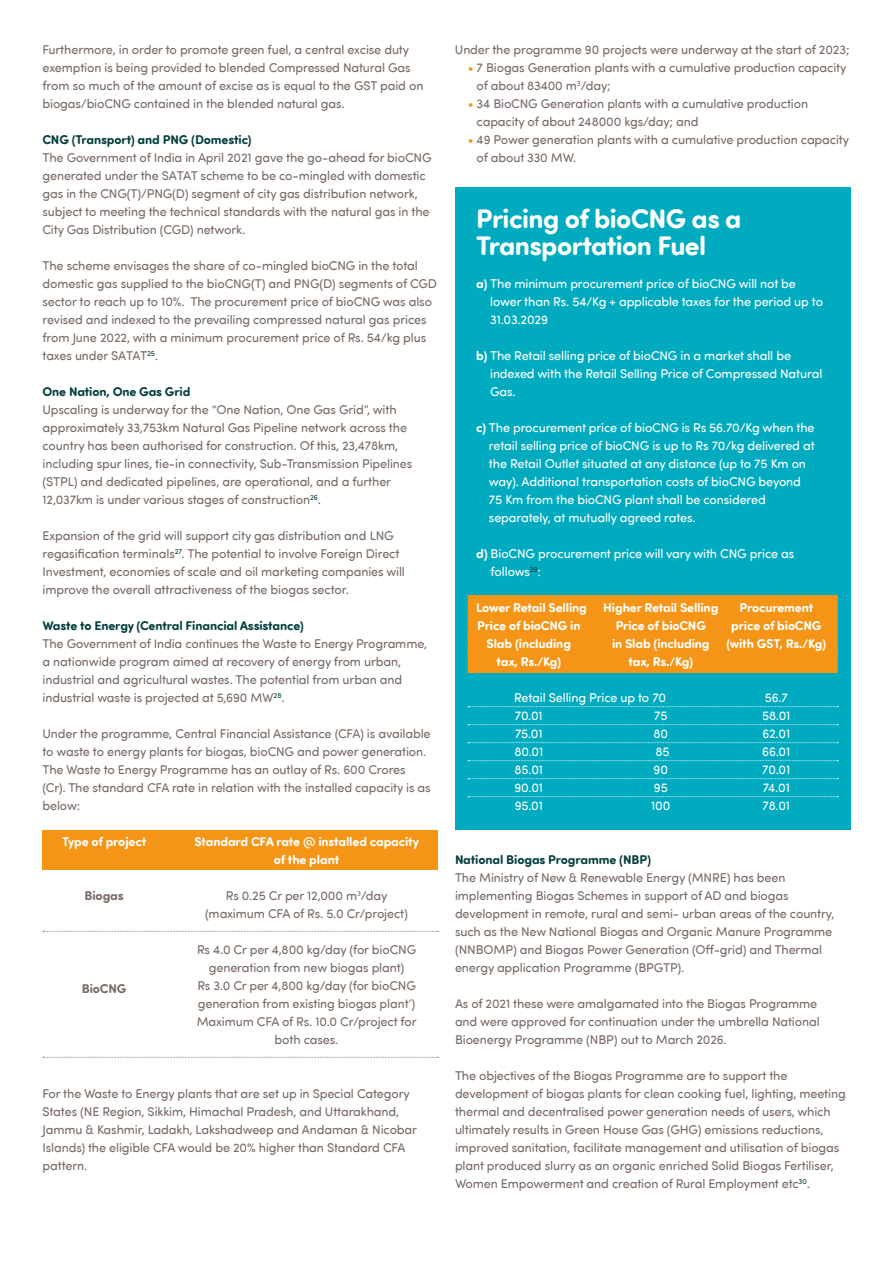
<style>
.page{position:relative;width:893px;height:1263px;background:#fff}
.page>*{position:absolute;margin:0;border:0;box-sizing:border-box;transform-origin:0 0}
.t1{font:700 27px/27px "Sofia Pro Soft";letter-spacing:-.02em;color:#fff}
.t2{font:12.75px/18px "Sofia Pro Soft";letter-spacing:-.01em;color:#7a6d67}
.t3{font:12.75px/18px "Sofia Pro Soft";letter-spacing:-.01em;color:#fff}
.t4{font:700 12.75px/18px "Sofia Pro Soft";letter-spacing:-.01em;color:#fff;text-align:center}
.t5{font:700 12.75px "Sofia Pro Soft";letter-spacing:-.01em;color:#05403d}
.t6{font:700 12.75px "Sofia Pro Soft";letter-spacing:-.01em;color:#7a6d67}
.s1{color:#f49517}
.s2{font-weight:700}
</style>
<div class="page">
<div style="left:43px;top:830px;width:395px;height:40px;background:#f49517"></div>
<svg style="left:43px;top:931px;width:396px;height:1px"></svg>
<svg style="left:43px;top:1057px;width:396px;height:1px"></svg>
<div style="left:455px;top:187px;width:395px;height:643px;background:#00abbf"></div>
<div style="left:468px;top:595px;width:370px;height:24px;background:#f49517"></div>
<div style="left:468px;top:613px;width:370px;height:24px;background:#f49517"></div>
<div style="left:468px;top:631px;width:370px;height:24px;background:#f49517"></div>
<div style="left:468px;top:649px;width:370px;height:24px;background:#f49517"></div>
<svg style="left:468px;top:706px;width:370px;height:1px"></svg>
<svg style="left:468px;top:724px;width:370px;height:1px"></svg>
<svg style="left:468px;top:742px;width:370px;height:1px"></svg>
<svg style="left:468px;top:760px;width:370px;height:1px"></svg>
<svg style="left:468px;top:778px;width:370px;height:1px"></svg>
<svg style="left:468px;top:796px;width:370px;height:1px"></svg>
<p class="t2" style="left:43px;top:41px;width:382px">Furthermore, in order to promote green fuel, a central excise duty exemption is being provided to blended Compressed Natural Gas from so much of the amount of excise as is equal to the GST paid on biogas/bioCNG contained in the blended natural gas.</p>
<p class="t5" style="left:43px;top:134px;width:211px">CNG (Transport) and PNG (Domestic)</p>
<p class="t2" style="left:43px;top:149px;width:390px">The Government of India in April 2021 gave the go-ahead for bioCNG generated under the SATAT scheme to be co-mingled with domestic gas in the CNG(T)/PNG(D) segment of city gas distribution network, subject to meeting the technical standards with the natural gas in the City Gas Distribution (CGD) network.</p>
<p class="t2" style="left:43px;top:257px;width:396px">The scheme envisages the share of co-mingled bioCNG in the total domestic gas supplied to the bioCNG(T) and PNG(D) segments of CGD sector to reach up to 10%. The procurement price of bioCNG was also revised and indexed to the prevailing compressed natural gas prices from June 2022, with a minimum procurement price of Rs. 54/kg plus taxes under SATAT<sup>25</sup>.</p>
<p class="t5" style="left:43px;top:386px;width:149px">One Nation, One Gas Grid</p>
<p class="t2" style="left:43px;top:401px;width:371px">Upscaling is underway for the “One Nation, One Gas Grid”, with approximately 33,753km Natural Gas Pipeline network across the country has been authorised for construction. Of this, 23,478km, including spur lines, tie-in connectivity, Sub-Transmission Pipelines (STPL) and dedicated pipelines, are operational, and a further 12,037km is under various stages of construction<sup>26</sup>.</p>
<p class="t2" style="left:43px;top:527px;width:364px">Expansion of the grid will support city gas distribution and LNG regasification terminals<sup>27</sup>. The potential to involve Foreign Direct Investment, economies of scale and oil marketing companies will improve the overall attractiveness of the biogas sector.</p>
<p class="t5" style="left:43px;top:620px;width:263px">Waste to Energy (Central Financial Assistance)</p>
<p class="t2" style="left:43px;top:635px;width:386px">The Government of India continues the Waste to Energy Programme, a nationwide program aimed at recovery of energy from urban, industrial and agricultural wastes. The potential from urban and industrial waste is projected at 5,690 MW<sup>28</sup>.</p>
<p class="t2" style="left:43px;top:725px;width:390px">Under the programme, Central Financial Assistance (CFA) is available to waste to energy plants for biogas, bioCNG and power generation.<br>The Waste to Energy Programme has an outlay of Rs. 600 Crores (Cr). The standard CFA rate in relation with the installed capacity is as below:</p>
<p class="t4" style="left:62px;top:833px;width:85px">Type of project</p>
<p class="t4" style="left:195px;top:833px;width:226px">Standard CFA rate @ installed capacity of the plant</p>
<p class="t6" style="left:84px;top:890px;width:41px">Biogas</p>
<p class="t2" style="left:205px;top:887px;width:204px;text-align:center">Rs 0.25 Cr per 12,000 m<sup>3</sup>/day (maximum CFA of Rs. 5.0 Cr/project)</p>
<p class="t2" style="left:197px;top:941px;width:221px;text-align:center">Rs 4.0 Cr per 4,800 kg/day (for bioCNG generation from new biogas plant)<br>Rs 3.0 Cr per 4,800 kg/day (for bioCNG</p>
<p class="t6" style="left:82px;top:983px;width:46px">BioCNG</p>
<p class="t2" style="left:197px;top:995px;width:221px;text-align:center">generation from existing biogas plant’)<br>Maximum CFA of Rs. 10.0 Cr/project for both cases.</p>
<p class="t2" style="left:43px;top:1085px;width:376px">For the Waste to Energy plants that are set up in Special Category States (NE Region, Sikkim, Himachal Pradesh, and Uttarakhand, Jammu &amp; Kashmir, Ladakh, Lakshadweep and Andaman &amp; Nicobar Islands) the eligible CFA would be 20% higher than Standard CFA pattern.</p>
<p class="t2" style="left:455px;top:41px;width:396px">Under the programme 90 projects were underway at the start of 2023;</p>
<p class="t2" style="left:477px;top:59px;width:371px;text-indent:-9px"><span class="s1">•</span> 7 Biogas Generation plants with a cumulative production capacity of about 83400 m<sup>3</sup>/day;</p>
<p class="t2" style="left:477px;top:95px;width:333px;text-indent:-9px"><span class="s1">•</span> 34 BioCNG Generation plants with a cumulative production capacity of about 248000 kgs/day; and</p>
<p class="t2" style="left:477px;top:131px;width:374px;text-indent:-9px"><span class="s1">•</span> 49 Power generation plants with a cumulative production capacity of about 330 MW.</p>
<h1 class="t1" style="left:476px;top:207px;width:267px">Pricing of bioCNG as a<br>Transportation Fuel</h1>
<p class="t3" style="left:490px;top:275px;width:334px;text-indent:-14px"><span class="s2">a)</span> The minimum procurement price of bioCNG will not be lower than Rs. 54/Kg + applicable taxes for the period up to<br>31.03.2029</p>
<p class="t3" style="left:490px;top:347px;width:334px;text-indent:-14px"><span class="s2">b)</span> The Retail selling price of bioCNG in a market shall be indexed with the Retail Selling Price of Compressed Natural<br>Gas.</p>
<p class="t3" style="left:489px;top:419px;width:327px;text-indent:-13px"><span class="s2">c)</span> The procurement price of bioCNG is Rs 56.70/Kg when the retail selling price of bioCNG is up to Rs 70/kg delivered at the Retail Outlet situated at any distance (up to 75 Km on way). Additional transportation costs of bioCNG beyond 75 Km from the bioCNG plant shall be considered separately, at mutually agreed rates.</p>
<p class="t3" style="left:491px;top:545px;width:305px;text-indent:-14px"><span class="s2">d)</span> BioCNG procurement price will vary with CNG price as follows<sup>29</sup>:</p>
<p class="t4" style="left:476px;top:599px;width:112px">Lower Retail Selling</p>
<p class="t4" style="left:603px;top:599px;width:117px">Higher Retail Selling</p>
<p class="t4" style="left:739px;top:599px;width:75px">Procurement</p>
<p class="t4" style="left:477px;top:617px;width:105px">Price of bioCNG in</p>
<p class="t4" style="left:616px;top:617px;width:92px">Price of bioCNG</p>
<p class="t4" style="left:731px;top:617px;width:92px">price of bioCNG</p>
<p class="t4" style="left:487px;top:635px;width:86px">Slab (including</p>
<p class="t4" style="left:612px;top:635px;width:99px">in Slab (including</p>
<p class="t4" style="left:726px;top:635px;width:101px">(with GST, Rs./Kg)</p>
<p class="t4" style="left:497px;top:653px;width:66px">tax, Rs./Kg)</p>
<p class="t4" style="left:629px;top:653px;width:66px">tax, Rs./Kg)</p>
<p class="t3" style="left:514px;top:689px;width:154px">Retail Selling Price up to 70</p>
<p class="t3" style="left:765px;top:689px;width:25px">56.7</p>
<p class="t3" style="left:515px;top:707px;width:30px">70.01</p>
<p class="t3" style="left:654px;top:707px;width:15px">75</p>
<p class="t3" style="left:762px;top:707px;width:30px">58.01</p>
<p class="t3" style="left:515px;top:725px;width:29px">75.01</p>
<p class="t3" style="left:653px;top:725px;width:16px">80</p>
<p class="t3" style="left:762px;top:725px;width:29px">62.01</p>
<p class="t3" style="left:514px;top:743px;width:30px">80.01</p>
<p class="t3" style="left:655px;top:743px;width:16px">85</p>
<p class="t3" style="left:762px;top:743px;width:30px">66.01</p>
<p class="t3" style="left:515px;top:761px;width:30px">85.01</p>
<p class="t3" style="left:654px;top:761px;width:16px">90</p>
<p class="t3" style="left:762px;top:761px;width:30px">70.01</p>
<p class="t3" style="left:514px;top:779px;width:30px">90.01</p>
<p class="t3" style="left:654px;top:779px;width:15px">95</p>
<p class="t3" style="left:763px;top:779px;width:29px">74.01</p>
<p class="t3" style="left:515px;top:797px;width:30px">95.01</p>
<p class="t3" style="left:651px;top:797px;width:21px">100</p>
<p class="t3" style="left:762px;top:797px;width:29px">78.01</p>
<p class="t5" style="left:455px;top:854px;width:198px">National Biogas Programme (NBP)</p>
<p class="t2" style="left:455px;top:869px;width:381px">The Ministry of New &amp; Renewable Energy (MNRE) has been implementing Biogas Schemes in support of AD and biogas development in remote, rural and semi- urban areas of the country, such as the New National Biogas and Organic Manure Programme (NNBOMP) and Biogas Power Generation (Off-grid) and Thermal energy application Programme (BPGTP).</p>
<p class="t2" style="left:455px;top:995px;width:366px">As of 2021 these were amalgamated into the Biogas Programme and were approved for continuation under the umbrella National<br>Bioenergy Programme (NBP) out to March 2026.</p>
<p class="t2" style="left:455px;top:1067px;width:392px">The objectives of the Biogas Programme are to support the development of biogas plants for clean cooking fuel, lighting, meeting thermal and decentralised power generation needs of users, which ultimately results in Green House Gas (GHG) emissions reductions, improved sanitation, facilitate management and utilisation of biogas plant produced slurry as an organic enriched Solid Biogas Fertiliser, Women Empowerment and creation of Rural Employment etc<sup>30</sup>.</p>
</div>
